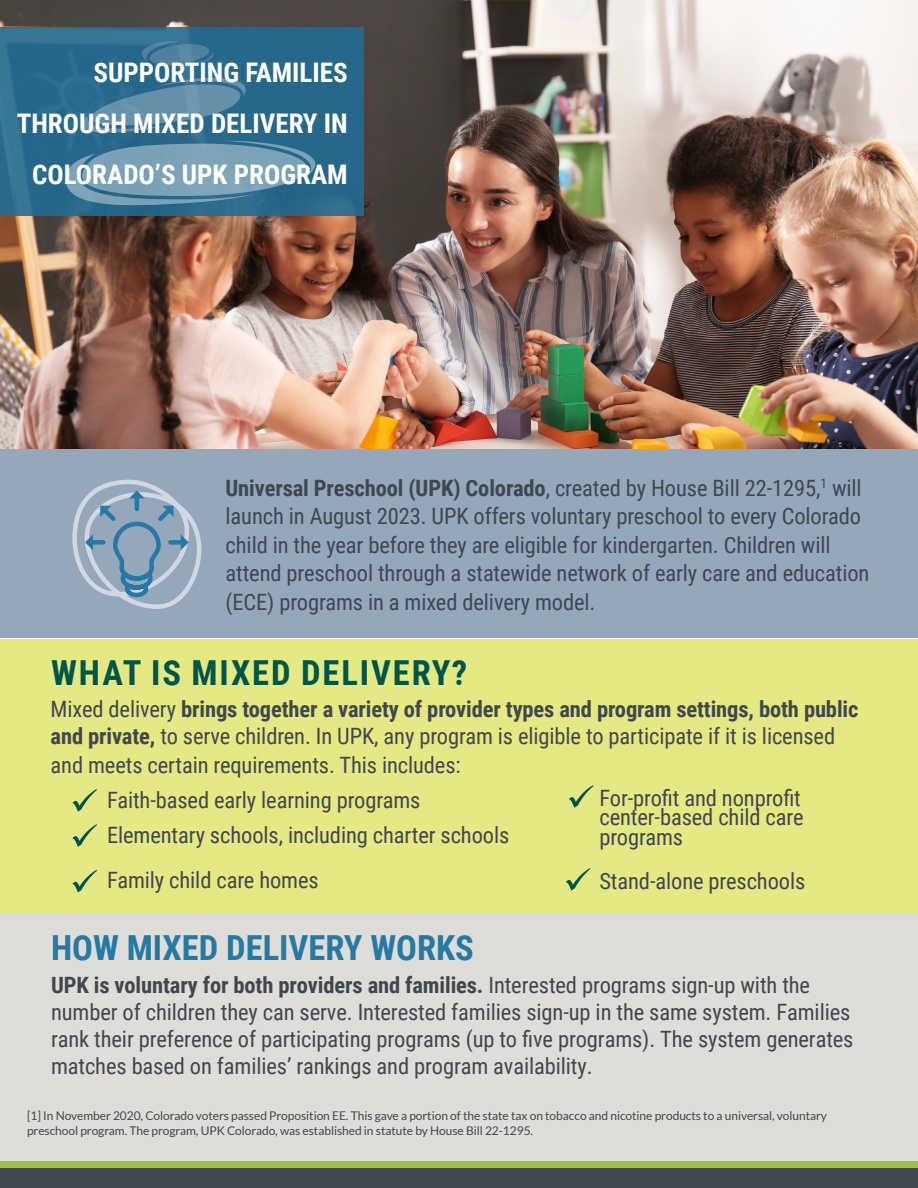
<style>
.page{position:relative;width:918px;height:1188px;background:#fff}
.page>*{position:absolute;margin:0;border:0;box-sizing:border-box;transform-origin:0 0}
.t1{font:700 34.5px "Roboto Condensed";color:#2679a4}
.t2{font:700 34.5px "Roboto Condensed";letter-spacing:.055em;color:#00564a}
.t3{font:700 27px/51px "Roboto Condensed";color:#fff;text-align:right}
.t4{font:22.5px/28.5px "Roboto Condensed";letter-spacing:-.005em;color:#40474f}
.t5{font:12px/15px "Lato";letter-spacing:-.005em;color:#40474f}
.s1{font-weight:700}
</style>
<div class="page">
<div style="left:0;top:639px;width:918px;height:296px;background:#e4e983"></div>
<img style="left:0;top:0;width:918px;height:449px">
<div style="left:0;top:449px;width:918px;height:189px;background:#94a7bb"></div>
<div style="left:0;top:914px;width:918px;height:274px;background:#deddd8"></div>
<div style="left:0;top:27px;width:364px;height:189px;background:linear-gradient(to right,#2d6d8f,#26678a)"></div>
<svg style="left:72px;top:479px;width:130px;height:130px"></svg>
<div style="left:0;top:1167px;width:918px;height:21px;background:#40474f"></div>
<div style="left:0;top:1161px;width:918px;height:6px;background:#9fc047"></div>
<svg style="left:142px;top:41px;width:71px;height:25px;background:#437997"></svg>
<svg style="left:64px;top:74px;width:252px;height:133px;background:#4c819e"></svg>
<svg style="left:72px;top:789px;width:25px;height:23px"></svg>
<svg style="left:72px;top:824px;width:25px;height:23px"></svg>
<svg style="left:72px;top:870px;width:25px;height:23px"></svg>
<svg style="left:569px;top:785px;width:25px;height:23px"></svg>
<svg style="left:566px;top:868px;width:25px;height:23px"></svg>
<p class="t3" style="left:17px;top:46px;width:332px">SUPPORTING FAMILIES<br>THROUGH MIXED DELIVERY IN<br>COLORADO’S UPK PROGRAM</p>
<p class="t4" style="left:226px;top:473px;width:645px"><span class="s1">Universal Preschool (UPK) Colorado</span>, created by House Bill 22-1295,<sup>1</sup> will launch in August 2023. UPK offers voluntary preschool to every Colorado child in the year before they are eligible for kindergarten. Children will attend preschool through a statewide network of early care and education (ECE) programs in a mixed delivery model.</p>
<h1 class="t2" style="left:51px;top:648px;width:418px">WHAT IS MIXED DELIVERY?</h1>
<p class="t4" style="left:51px;top:695px;width:809px;line-height:27.8px">Mixed delivery <span class="s1">brings together a variety of provider types and program settings, both public and private,</span> to serve children. In UPK, any program is eligible to participate if it is licensed and meets certain requirements. This includes:</p>
<p class="t4" style="left:107px;top:781px;width:404px;line-height:35.7px">Faith-based early learning programs<br>Elementary schools, including charter schools</p>
<p class="t4" style="left:107px;top:865px;width:213px">Family child care homes</p>
<p class="t4" style="left:599px;top:787px;width:206px;line-height:19.5px;text-align:justify">For-profit and nonprofit center-based child care programs</p>
<p class="t4" style="left:599px;top:866px;width:207px">Stand-alone preschools</p>
<h1 class="t1" style="left:51px;top:923px;width:424px">HOW MIXED DELIVERY WORKS</h1>
<p class="t4" style="left:51px;top:971px;width:804px;line-height:27px"><span class="s1">UPK is voluntary for both providers and families.</span> Interested programs sign-up with the number of children they can serve. Interested families sign-up in the same system. Families rank their preference of participating programs (up to five programs). The system generates matches based on families’ rankings and program availability.</p>
<p class="t5" style="left:27px;top:1109px;width:802px">[1] In November 2020, Colorado voters passed Proposition EE. This gave a portion of the state tax on tobacco and nicotine products to a universal, voluntary preschool program. The program, UPK Colorado, was established in statute by House Bill 22-1295.</p>
</div>
